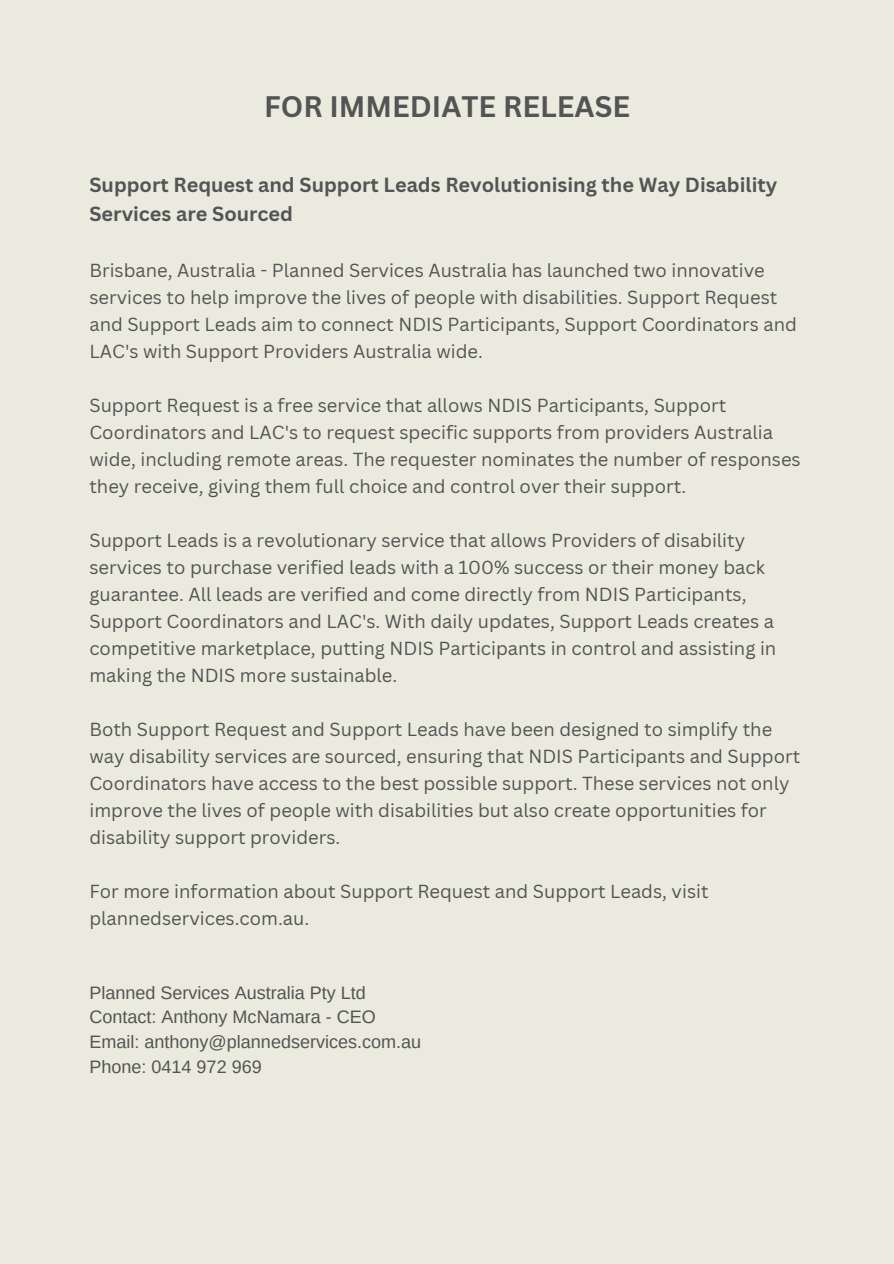
<style>
.page{position:relative;width:894px;height:1264px;background:#fff}
.page>*{position:absolute;margin:0;border:0;box-sizing:border-box;transform-origin:0 0}
.t1{font:700 28.95px "Canva Sans";color:#545454}
.t2{font:700 19.8px/29.2px "Canva Sans";color:#545454}
.t3{font:18.45px/27px "Canva Sans";color:#545454}
.t4{font:18px/24.8px "Arimo";color:#545454}
</style>
<div class="page">
<div style="left:0;top:0;width:893px;height:1263px;background:#ebeadf"></div>
<h1 class="t1" style="left:264px;top:86px;width:367px">FOR IMMEDIATE RELEASE</h1>
<p class="t2" style="left:89px;top:170px;width:689px">Support Request and Support Leads Revolutionising the Way Disability<br>Services are Sourced</p>
<p class="t3" style="left:89px;top:256px;width:708px">Brisbane, Australia - Planned Services Australia has launched two innovative services to help improve the lives of people with disabilities. Support Request and Support Leads aim to connect NDIS Participants, Support Coordinators and LAC's with Support Providers Australia wide.</p>
<p class="t3" style="left:89px;top:391px;width:712px">Support Request is a free service that allows NDIS Participants, Support Coordinators and LAC's to request specific supports from providers Australia wide, including remote areas. The requester nominates the number of responses they receive, giving them full choice and control over their support.</p>
<p class="t3" style="left:89px;top:526px;width:688px">Support Leads is a revolutionary service that allows Providers of disability services to purchase verified leads with a 100% success or their money back guarantee. All leads are verified and come directly from NDIS Participants, Support Coordinators and LAC's. With daily updates, Support Leads creates a competitive marketplace, putting NDIS Participants in control and assisting in making the NDIS more sustainable.</p>
<p class="t3" style="left:89px;top:715px;width:712px">Both Support Request and Support Leads have been designed to simplify the way disability services are sourced, ensuring that NDIS Participants and Support Coordinators have access to the best possible support. These services not only improve the lives of people with disabilities but also create opportunities for disability support providers.</p>
<p class="t3" style="left:89px;top:877px;width:620px">For more information about Support Request and Support Leads, visit plannedservices.com.au.</p>
<p class="t4" style="left:89px;top:980px;width:333px">Planned Services Australia Pty Ltd<br>Contact: Anthony McNamara - CEO<br>Email: anthony@plannedservices.com.au<br>Phone: 0414 972 969</p>
</div>
